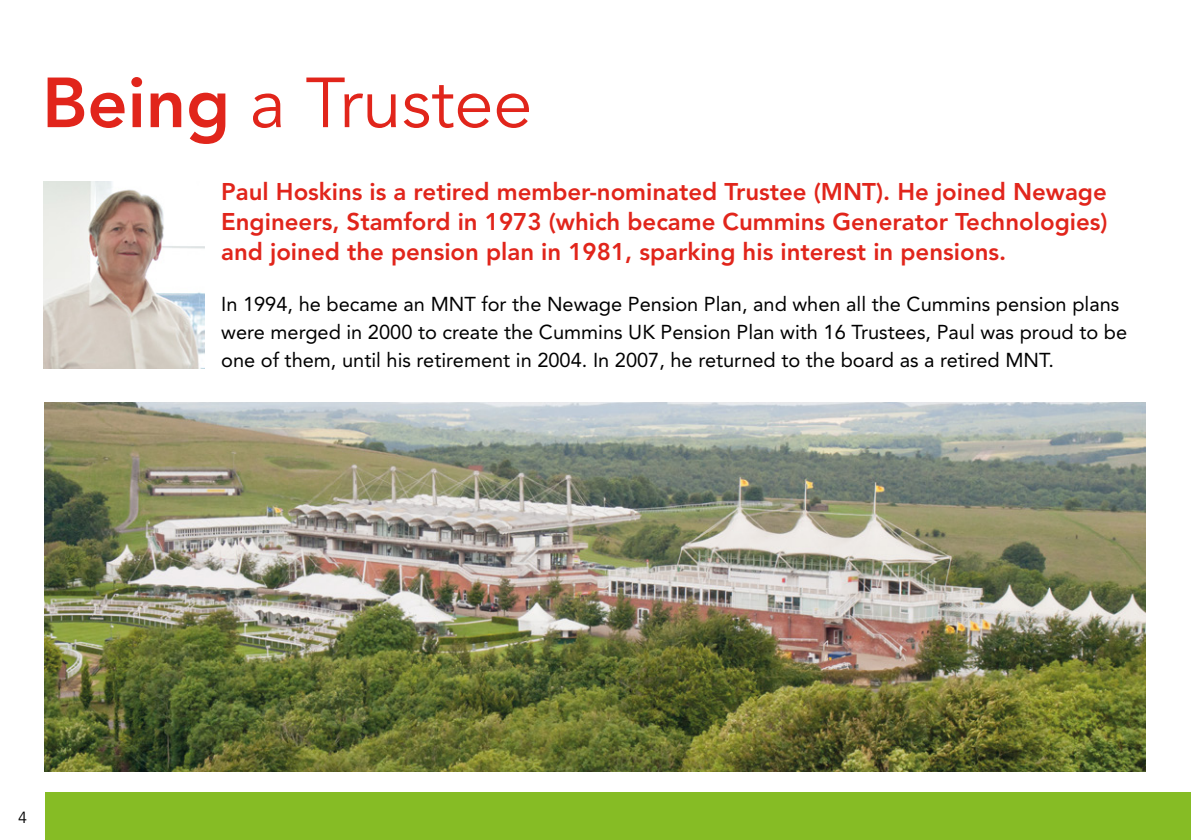
<style>
.page{position:relative;width:1191px;height:840px;background:#fff}
.page>*{position:absolute;margin:0;border:0;box-sizing:border-box;transform-origin:0 0}
.t1{font:70px "Avenir";color:#e1251b}
.t2{font:800 24px/30px "Avenir";color:#e1251b;text-align:justify}
.t3{font:20px/28px "Avenir";color:#000}
.t4{font:16px "Avenir";color:#000}
.s1{font-weight:800}
</style>
<div class="page">
<div style="left:45px;top:792px;width:1146px;height:47px;background:#86bc25"></div>
<img style="left:44px;top:181px;width:160px;height:188px">
<img style="left:45px;top:403px;width:1100px;height:368px">
<h1 class="t1" style="left:42px;top:63px;width:492px"><span class="s1">Being</span> a Trustee</h1>
<p class="t2" style="left:221px;top:176px;width:888px">Paul Hoskins is a retired member-nominated Trustee (MNT). He joined Newage Engineers, Stamford in 1973 (which became Cummins Generator Technologies) and joined the pension plan in 1981, sparking his interest in pensions.</p>
<p class="t3" style="left:221px;top:289px;width:907px">In 1994, he became an MNT for the Newage Pension Plan, and when all the Cummins pension plans were merged in 2000 to create the Cummins UK Pension Plan with 16 Trustees, Paul was proud to be one of them, until his retirement in 2004. In 2007, he returned to the board as a retired MNT.</p>
<p class="t4" style="left:18px;top:807px;width:10px">4</p>
</div>
